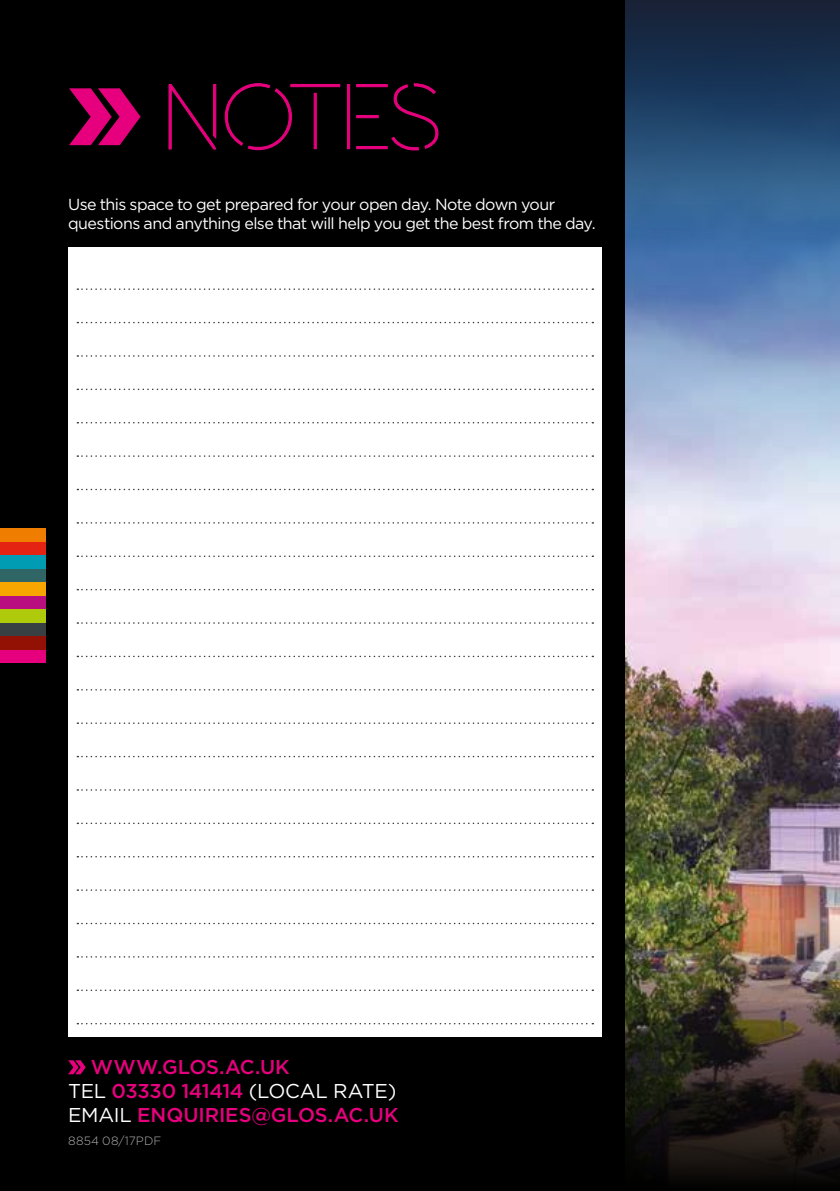
<style>
.page{position:relative;width:840px;height:1191px;background:#fff}
.page>*{position:absolute;margin:0;border:0;box-sizing:border-box;transform-origin:0 0}
.t1{font:92px "NEONLIGHTS";letter-spacing:-.04em;color:#e6007d}
.t2{font:500 20px/24px "Gotham";letter-spacing:-.005em;color:#e6007d}
.t3{font:16px/19.2px "Gotham";letter-spacing:-.035em;color:#fff}
.t4{font:300 12px "Gotham";letter-spacing:.015em;color:#fff}
.s1{font-weight:400;color:#fff}
</style>
<div class="page">
<img style="left:624px;top:745px;width:215px;height:48px">
<svg style="left:624px;top:370px;width:215px;height:375px;background:#c3bccd"></svg>
<svg style="left:624px;top:0;width:215px;height:370px;background:#3a5d87"></svg>
<img style="left:624px;top:793px;width:215px;height:398px">
<div style="left:0;top:0;width:624px;height:1191px;background:#000"></div>
<div style="left:0;top:649px;width:45px;height:13px;background:#e6007d"></div>
<div style="left:0;top:636px;width:45px;height:13px;background:#931004"></div>
<div style="left:0;top:622px;width:45px;height:14px;background:#384044"></div>
<div style="left:0;top:609px;width:45px;height:13px;background:#afca0b"></div>
<div style="left:0;top:595px;width:45px;height:14px;background:#b80e80"></div>
<div style="left:0;top:582px;width:45px;height:13px;background:#f7a600"></div>
<div style="left:0;top:568px;width:45px;height:14px;background:#306565"></div>
<div style="left:0;top:555px;width:45px;height:13px;background:#009cb4"></div>
<div style="left:0;top:542px;width:45px;height:13px;background:#e42313"></div>
<div style="left:0;top:528px;width:45px;height:14px;background:#ef7d00"></div>
<svg style="left:68px;top:1060px;width:18px;height:14px"></svg>
<svg style="left:168px;top:84px;width:49px;height:66px"></svg>
<svg style="left:224px;top:83px;width:116px;height:68px"></svg>
<svg style="left:347px;top:83px;width:92px;height:68px"></svg>
<svg style="left:69px;top:88px;width:71px;height:57px"></svg>
<div style="left:68px;top:247px;width:533px;height:789px;background:#fff"></div>
<svg style="left:77px;top:288px;width:516px;height:2px"></svg>
<svg style="left:77px;top:322px;width:516px;height:1px"></svg>
<svg style="left:77px;top:355px;width:516px;height:2px"></svg>
<svg style="left:77px;top:388px;width:516px;height:2px"></svg>
<svg style="left:77px;top:422px;width:516px;height:1px"></svg>
<svg style="left:77px;top:455px;width:516px;height:2px"></svg>
<svg style="left:77px;top:489px;width:516px;height:1px"></svg>
<svg style="left:77px;top:522px;width:516px;height:1px"></svg>
<svg style="left:77px;top:555px;width:516px;height:2px"></svg>
<svg style="left:77px;top:589px;width:516px;height:1px"></svg>
<svg style="left:77px;top:622px;width:516px;height:2px"></svg>
<svg style="left:77px;top:655px;width:516px;height:2px"></svg>
<svg style="left:77px;top:689px;width:516px;height:1px"></svg>
<svg style="left:77px;top:722px;width:516px;height:2px"></svg>
<svg style="left:77px;top:756px;width:516px;height:1px"></svg>
<svg style="left:77px;top:789px;width:516px;height:1px"></svg>
<svg style="left:77px;top:822px;width:516px;height:2px"></svg>
<svg style="left:77px;top:856px;width:516px;height:1px"></svg>
<svg style="left:77px;top:889px;width:516px;height:2px"></svg>
<svg style="left:77px;top:922px;width:516px;height:2px"></svg>
<svg style="left:77px;top:956px;width:516px;height:1px"></svg>
<svg style="left:77px;top:989px;width:516px;height:2px"></svg>
<svg style="left:77px;top:1023px;width:516px;height:1px"></svg>
<h1 class="t1" style="left:163px;top:63px;width:281px">NOTES</h1>
<p class="t3" style="left:68px;top:194px;width:529px">Use this space to get prepared for your open day. Note down your questions and anything else that will help you get the best from the day.</p>
<p class="t2" style="left:68px;top:1055px;width:332px;text-indent:23px">WWW.GLOS.AC.UK<br><span class="s1">TEL</span> 03330 141414 <span class="s1">(LOCAL RATE)<br>EMAIL</span> ENQUIRIES@GLOS.AC.UK</p>
<p class="t4" style="left:68px;top:1133px;width:95px">8854 08/17PDF</p>
</div>
